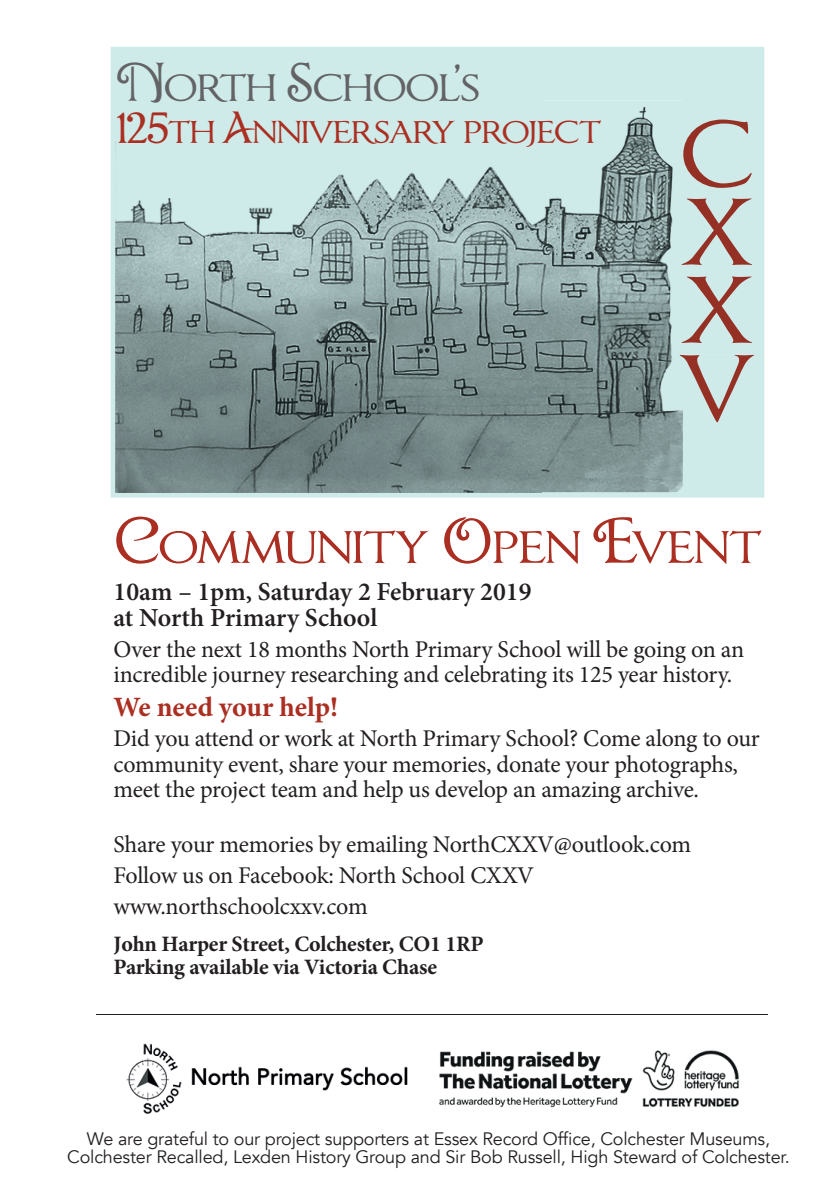
<style>
.page{position:relative;width:840px;height:1191px;background:#fff}
.page>*{position:absolute;margin:0;border:0;box-sizing:border-box;transform-origin:0 0}
.t1{font:114px "Chocolate Box Pro";color:#953025}
.t2{font:55px "Chocolate Box Pro";letter-spacing:-.02em;color:#aa2f22}
.t3{font:46px "Chocolate Box Pro";letter-spacing:-.02em;color:#636366}
.t4{font:38px "Chocolate Box Pro";letter-spacing:-.02em;color:#aa2f22}
.t5{font:700 28px "Minion Pro";color:#aa2f22}
.t6{font:600 26px/26px "Minion Pro";color:#231f20}
.t7{font:24px/25px "Minion Pro";letter-spacing:-.015em;color:#231f20}
.t8{font:700 22px/23px "Minion Pro";letter-spacing:-.01em;color:#231f20}
.t9{font:18px/18px "Avenir";letter-spacing:-.01em;color:#231f20;text-align:center}
</style>
<div class="page">
<div style="left:111px;top:47px;width:652px;height:450px;background:#cfebe9"></div>
<img style="left:116px;top:101px;width:566px;height:391px">
<div style="left:683px;top:119px;width:68px;height:69px;background:#cfebe9"></div>
<div style="left:682px;top:198px;width:69px;height:67px;background:#cfebe9"></div>
<img style="left:681px;top:198px;width:1px;height:67px">
<div style="left:682px;top:276px;width:69px;height:67px;background:#cfebe9"></div>
<img style="left:681px;top:276px;width:1px;height:67px">
<div style="left:682px;top:355px;width:71px;height:67px;background:#cfebe9"></div>
<img style="left:679px;top:355px;width:3px;height:67px">
<img style="left:126px;top:1043px;width:614px;height:71px">
<hr style="left:96px;top:1014px;width:671px;height:1px;background:#231f20">
<h3 class="t3" style="left:116px;top:52px;width:365px">North School’s</h3>
<h3 class="t4" style="left:116px;top:103px;width:486px">125th Anniversary project</h3>
<h1 class="t1" style="left:679px;top:66px;width:75px">c</h1>
<h1 class="t1" style="left:680px;top:144px;width:74px">x</h1>
<h1 class="t1" style="left:680px;top:222px;width:74px">x</h1>
<h1 class="t1" style="left:680px;top:300px;width:73px">v</h1>
<h2 class="t2" style="left:113px;top:505px;width:649px">Community Open Event</h2>
<p class="t6" style="left:113px;top:579px;width:419px">10am – 1pm, Saturday 2 February 2019 at North Primary School</p>
<p class="t7" style="left:113px;top:637px;width:631px">Over the next 18 months North Primary School will be going on an incredible journey researching and celebrating its 125 year history.</p>
<p class="t5" style="left:113px;top:687px;width:226px">We need your help!</p>
<p class="t7" style="left:113px;top:726px;width:647px">Did you attend or work at North Primary School? Come along to our community event, share your memories, donate your photographs, meet the project team and help us develop an amazing archive.</p>
<p class="t7" style="left:113px;top:829px;width:578px;line-height:30.6px">Share your memories by emailing NorthCXXV@outlook.com<br>Follow us on Facebook: North School CXXV www.northschoolcxxv.com</p>
<p class="t8" style="left:113px;top:932px;width:371px">John Harper Street, Colchester, CO1 1RP<br>Parking available via Victoria Chase</p>
<p class="t9" style="left:67px;top:1129px;width:723px">We are grateful to our project supporters at Essex Record Office, Colchester Museums,<br>Colchester Recalled, Lexden History Group and Sir Bob Russell, High Steward of Colchester.</p>
</div>
